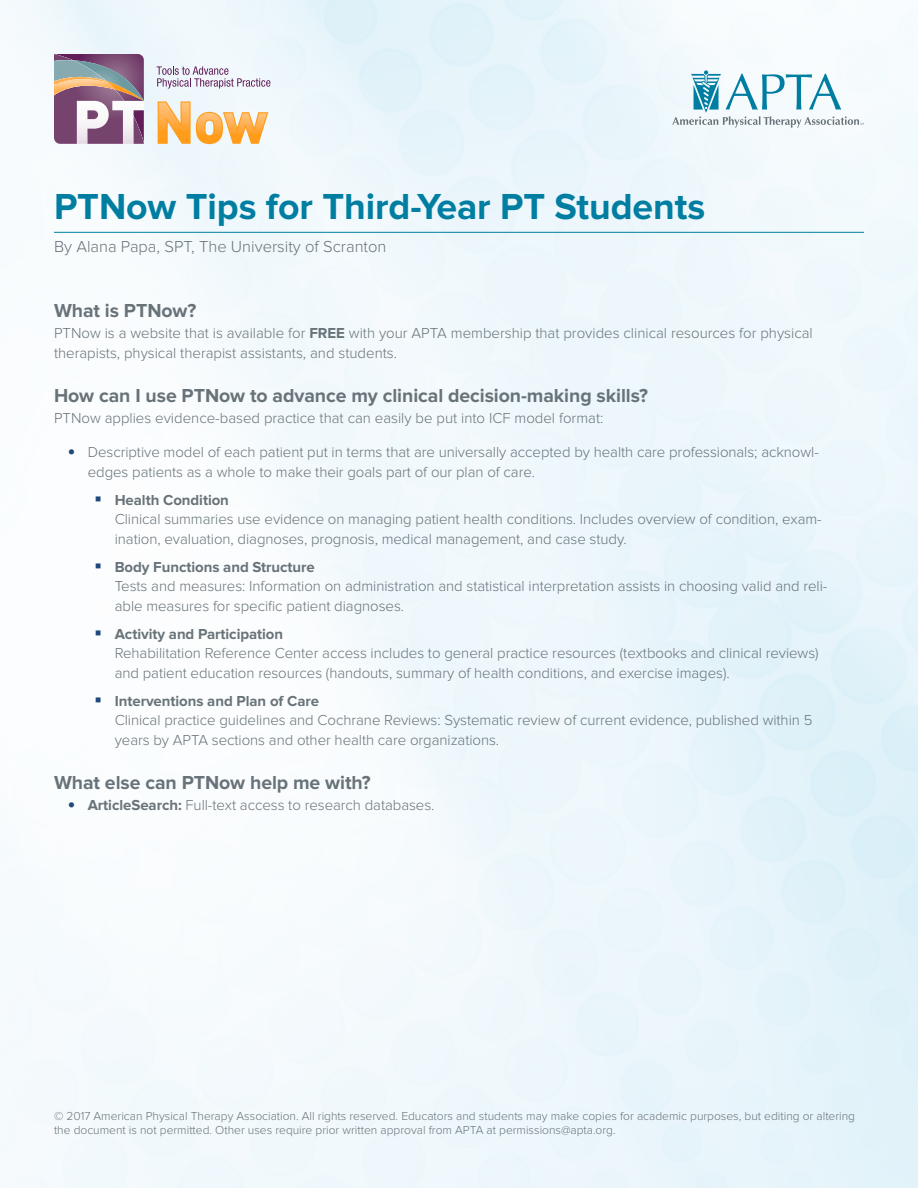
<style>
.page{position:relative;width:918px;height:1188px;background:#fff}
.page>*{position:absolute;margin:0;border:0;box-sizing:border-box;transform-origin:0 0}
.t1{font:700 37.5px "Proxima Nova";letter-spacing:-.005em;color:#007ea2}
.Subhead{font:700 19.5px "Proxima Nova";letter-spacing:-.005em;color:#687379}
.Author{font:300 16.5px "Proxima Nova";color:#687379}
.Body_Text{font:300 15px/19.5px "Proxima Nova";letter-spacing:-.005em;color:#687379}
.t2{font:300 12px/14.4px "Proxima Nova";color:#687379}
.s1{font-weight:700}
.s2{font-family:"Calibri";font-weight:400;font-size:16.5px;color:#1f497d}
.s3{color:#1f497d}
</style>
<div class="page">
<svg style="left:672px;top:70px;width:192px;height:58px"></svg>
<svg style="left:158px;top:101px;width:110px;height:43px"></svg>
<svg style="left:54px;top:54px;width:90px;height:90px;background:#9d8093"></svg>
<svg style="left:157px;top:66px;width:113px;height:23px"></svg>
<hr style="left:54px;top:232px;width:810px;height:1px;background:#007ea2">
<p class="t1" style="left:54px;top:185px;width:653px">PTNow Tips for Third-Year PT Students</p>
<p class="Author" style="left:54px;top:237px;width:334px">By Alana Papa, SPT, The University of Scranton</p>
<p class="Subhead" style="left:54px;top:299px;width:144px">What is PTNow?</p>
<p class="Body_Text" style="left:54px;top:324px;width:760px">PTNow is a website that is available for <span class="s1">FREE</span> with your APTA membership that provides clinical resources for physical therapists, physical therapist assistants, and students.</p>
<p class="Subhead" style="left:54px;top:384px;width:595px">How can I use PTNow to advance my clinical decision-making skills?</p>
<p class="Body_Text" style="left:54px;top:408px;width:551px">PTNow applies evidence-based practice that can easily be put into ICF model format:</p>
<p class="Body_Text" style="left:88px;top:443px;width:733px;text-indent:-20px"><span class="s2">•</span> Descriptive model of each patient put in terms that are universally accepted by health care professionals; acknowl&shy;edges patients as a whole to make their goals part of our plan of care.</p>
<p class="Body_Text" style="left:115px;top:490px;width:708px;text-indent:-20px"><span class="s3">▪</span> <span class="s1">Health Condition<br></span>Clinical summaries use evidence on managing patient health conditions. Includes overview of condition, exam&shy;ination, evaluation, diagnoses, prognosis, medical management, and case study.</p>
<p class="Body_Text" style="left:115px;top:557px;width:714px;text-indent:-20px"><span class="s3">▪</span> <span class="s1">Body Functions and Structure<br></span>Tests and measures: Information on administration and statistical interpretation assists in choosing valid and reli&shy;able measures for specific patient diagnoses.</p>
<p class="Body_Text" style="left:115px;top:624px;width:705px;text-indent:-20px"><span class="s3">▪</span> <span class="s1">Activity and Participation<br></span>Rehabilitation Reference Center access includes to general practice resources (textbooks and clinical reviews) and patient education resources (handouts, summary of health conditions, and exercise images).</p>
<p class="Body_Text" style="left:115px;top:691px;width:699px;text-indent:-20px"><span class="s3">▪</span> <span class="s1">Interventions and Plan of Care<br></span>Clinical practice guidelines and Cochrane Reviews: Systematic review of current evidence, published within 5 years by APTA sections and other health care organizations.</p>
<p class="Subhead" style="left:54px;top:771px;width:318px">What else can PTNow help me with?</p>
<p class="Body_Text" style="left:68px;top:795px;width:369px"><span class="s2">•</span> <span class="s1">ArticleSearch:</span> Full-text access to research databases.</p>
<p class="t2" style="left:54px;top:1109px;width:803px">© 2017 American Physical Therapy Association. All rights reserved. Educators and students may make copies for academic purposes, but editing or altering the document is not permitted. Other uses require prior written approval from APTA at permissions@apta.org.</p>
</div>
